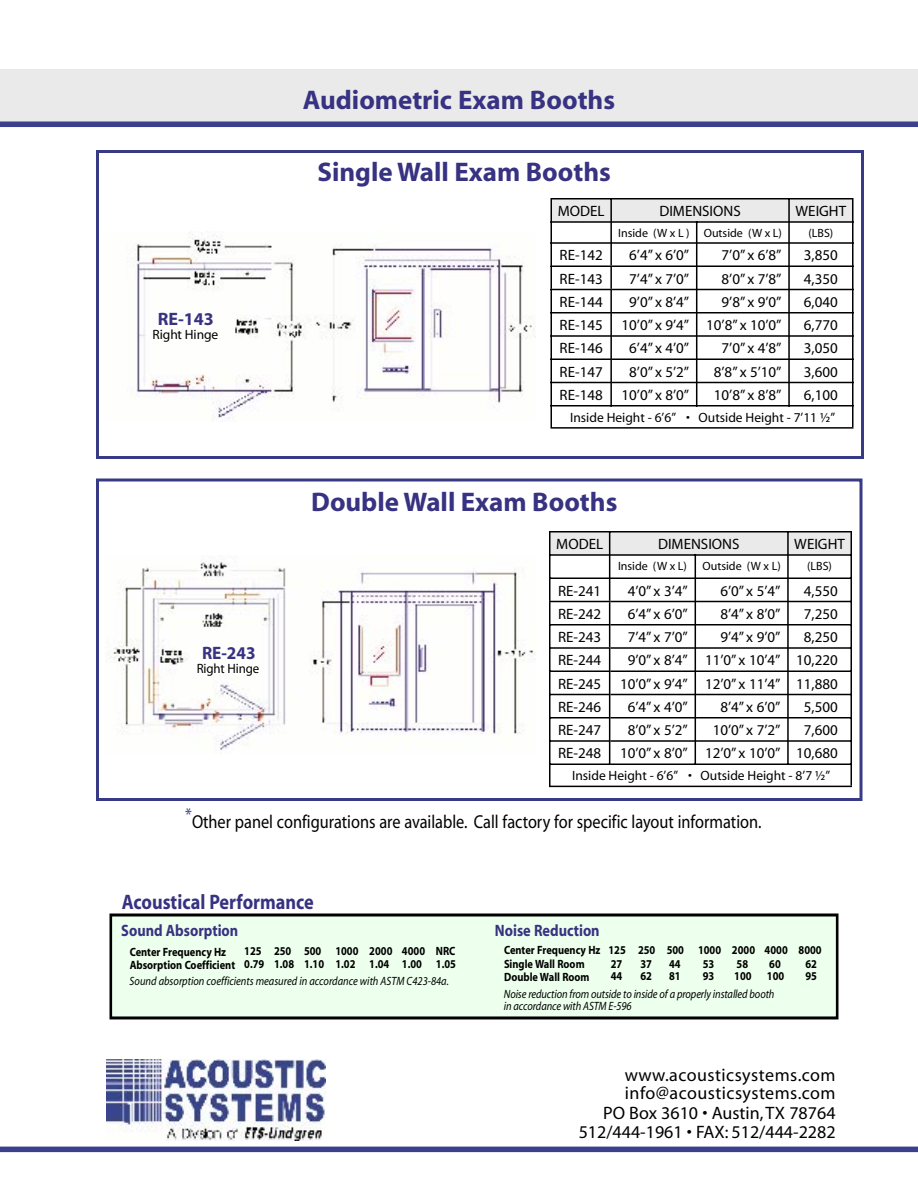
<style>
.page{position:relative;width:918px;height:1188px;background:#fff}
.page>*{position:absolute;margin:0;border:0;box-sizing:border-box;transform-origin:0 0}
.t1{font:700 27px "Myriad";color:#373281}
.t2{font:700 21px "Myriad";color:#373281;scale:.87 1}
.t3{font:18.75px "Myriad";color:#000;scale:.87 1}
.t4{font:18px "Myriad";color:#000}
.t5{font:18px "Myriad";letter-spacing:.02em;color:#000}
.t6{font:700 18px "Myriad";color:#373281}
.t7{font:700 18px "Myriad";color:#373281;scale:.96 1}
.t8{font:700 16.5px "Myriad";color:#373281;scale:.87 1}
.body_chart{font:15px "Myriad";color:#000}
.t9{font:13.5px "Myriad";color:#000}
.t10{font:13.5px "Myriad";color:#000;scale:.96 1}
.t11{font:700 12px "Myriad";color:#000;scale:.87 1}
.t12{font:italic 12px "Myriad";letter-spacing:-.01em;color:#000;scale:.87 1}
.t13{font:12px "Myriad";color:#000}
</style>
<div class="page">
<div style="left:0;top:69px;width:918px;height:54px;background:#eaeaea"></div>
<div style="left:0;top:1147px;width:918px;height:5px;background:#3a3f8e"></div>
<div style="left:0;top:122px;width:918px;height:5px;background:#3a3f8e"></div>
<img style="left:106px;top:1060px;width:220px;height:81px">
<div style="left:96px;top:479px;width:766px;height:322px;border:3px solid #383a86"></div>
<div style="left:96px;top:150px;width:768px;height:309px;border:3px solid #383a86"></div>
<img style="left:130px;top:231px;width:406px;height:189px">
<hr style="left:852px;top:406px;width:2px;height:21px;background:#000">
<svg style="left:550px;top:198px;width:304px;height:208px"></svg>
<hr style="left:550px;top:406px;width:2px;height:21px;background:#000">
<hr style="left:550px;top:427px;width:61px;height:2px;background:#000">
<hr style="left:611px;top:427px;width:86px;height:2px;background:#000">
<hr style="left:697px;top:427px;width:92px;height:2px;background:#000">
<hr style="left:789px;top:427px;width:65px;height:2px;background:#000">
<div style="left:111px;top:915px;width:726px;height:103px;background:#edffed"></div>
<div style="left:109px;top:914px;width:730px;height:105px;border:3px solid #000"></div>
<svg style="left:549px;top:531px;width:303px;height:255px"></svg>
<hr style="left:549px;top:786px;width:61px;height:1px;background:#000">
<hr style="left:610px;top:786px;width:85px;height:1px;background:#000">
<hr style="left:695px;top:786px;width:93px;height:1px;background:#000">
<hr style="left:788px;top:786px;width:64px;height:1px;background:#000">
<img style="left:105px;top:555px;width:430px;height:195px">
<p class="t1" style="left:303px;top:86px;width:314px">Audiometric Exam Booths</p>
<p class="t6" style="left:158px;top:310px;width:58px">RE-143</p>
<p class="t9" style="left:153px;top:328px;width:67px">Right Hinge</p>
<p class="t7" style="left:202px;top:644px;width:57px">RE-243</p>
<p class="t10" style="left:197px;top:662px;width:67px">Right Hinge</p>
<p class="t1" style="left:318px;top:158px;width:295px">Single Wall Exam Booths</p>
<p class="body_chart" style="left:558px;top:204px;width:48px">MODEL</p>
<p class="body_chart" style="left:659px;top:204px;width:83px">DIMENSIONS</p>
<p class="body_chart" style="left:796px;top:204px;width:52px">WEIGHT</p>
<p class="t13" style="left:618px;top:227px;width:73px">Inside (W x L )</p>
<p class="t13" style="left:704px;top:227px;width:80px">Outside (W x L)</p>
<p class="t13" style="left:808px;top:227px;width:26px">(LBS)</p>
<p class="body_chart" style="left:560px;top:248px;width:45px">RE-142</p>
<p class="body_chart" style="left:629px;top:248px;width:62px">6’4” x 6’0”</p>
<p class="body_chart" style="left:722px;top:248px;width:62px">7’0” x 6’8”</p>
<p class="body_chart" style="left:804px;top:248px;width:35px">3,850</p>
<p class="body_chart" style="left:560px;top:271px;width:45px">RE-143</p>
<p class="body_chart" style="left:629px;top:271px;width:62px">7’4” x 7’0”</p>
<p class="body_chart" style="left:722px;top:271px;width:62px">8’0” x 7’8”</p>
<p class="body_chart" style="left:804px;top:271px;width:35px">4,350</p>
<p class="body_chart" style="left:560px;top:294px;width:45px">RE-144</p>
<p class="body_chart" style="left:629px;top:294px;width:62px">9’0” x 8’4”</p>
<p class="body_chart" style="left:722px;top:294px;width:62px">9’8” x 9’0”</p>
<p class="body_chart" style="left:804px;top:294px;width:35px">6,040</p>
<p class="body_chart" style="left:560px;top:318px;width:45px">RE-145</p>
<p class="body_chart" style="left:622px;top:318px;width:69px">10’0” x 9’4”</p>
<p class="body_chart" style="left:706px;top:318px;width:77px">10’8” x 10’0”</p>
<p class="body_chart" style="left:804px;top:318px;width:35px">6,770</p>
<p class="body_chart" style="left:560px;top:341px;width:45px">RE-146</p>
<p class="body_chart" style="left:629px;top:341px;width:62px">6’4” x 4’0”</p>
<p class="body_chart" style="left:722px;top:341px;width:62px">7’0” x 4’8”</p>
<p class="body_chart" style="left:804px;top:341px;width:35px">3,050</p>
<p class="body_chart" style="left:560px;top:364px;width:45px">RE-147</p>
<p class="body_chart" style="left:629px;top:364px;width:62px">8’0” x 5’2”</p>
<p class="body_chart" style="left:714px;top:364px;width:69px">8’8” x 5’10”</p>
<p class="body_chart" style="left:804px;top:364px;width:35px">3,600</p>
<p class="body_chart" style="left:560px;top:387px;width:45px">RE-148</p>
<p class="body_chart" style="left:622px;top:387px;width:69px">10’0” x 8’0”</p>
<p class="body_chart" style="left:714px;top:387px;width:69px">10’8” x 8’8”</p>
<p class="body_chart" style="left:804px;top:387px;width:35px">6,100</p>
<p class="t9" style="left:570px;top:411px;width:266px">Inside Height - 6’6” • Outside Height - 7’11 1⁄2”</p>
<p class="t1" style="left:311px;top:488px;width:308px">Double Wall Exam Booths</p>
<p class="body_chart" style="left:556px;top:537px;width:48px">MODEL</p>
<p class="body_chart" style="left:658px;top:537px;width:83px">DIMENSIONS</p>
<p class="body_chart" style="left:794px;top:537px;width:52px">WEIGHT</p>
<p class="t13" style="left:618px;top:560px;width:70px">Inside (W x L)</p>
<p class="t13" style="left:703px;top:560px;width:80px">Outside (W x L)</p>
<p class="t13" style="left:807px;top:560px;width:26px">(LBS)</p>
<p class="body_chart" style="left:558px;top:583px;width:45px">RE-241</p>
<p class="body_chart" style="left:628px;top:583px;width:62px">4’0” x 3’4”</p>
<p class="body_chart" style="left:720px;top:583px;width:62px">6’0” x 5’4”</p>
<p class="body_chart" style="left:804px;top:583px;width:35px">4,550</p>
<p class="body_chart" style="left:558px;top:606px;width:45px">RE-242</p>
<p class="body_chart" style="left:628px;top:606px;width:62px">6’4” x 6’0”</p>
<p class="body_chart" style="left:720px;top:606px;width:62px">8’4” x 8’0”</p>
<p class="body_chart" style="left:804px;top:606px;width:35px">7,250</p>
<p class="body_chart" style="left:558px;top:630px;width:45px">RE-243</p>
<p class="body_chart" style="left:628px;top:630px;width:62px">7’4” x 7’0”</p>
<p class="body_chart" style="left:720px;top:630px;width:62px">9’4” x 9’0”</p>
<p class="body_chart" style="left:804px;top:630px;width:35px">8,250</p>
<p class="body_chart" style="left:558px;top:653px;width:45px">RE-244</p>
<p class="body_chart" style="left:628px;top:653px;width:62px">9’0” x 8’4”</p>
<p class="body_chart" style="left:705px;top:653px;width:77px">11’0” x 10’4”</p>
<p class="body_chart" style="left:796px;top:653px;width:43px">10,220</p>
<p class="body_chart" style="left:558px;top:676px;width:45px">RE-245</p>
<p class="body_chart" style="left:620px;top:676px;width:69px">10’0” x 9’4”</p>
<p class="body_chart" style="left:705px;top:676px;width:77px">12’0” x 11’4”</p>
<p class="body_chart" style="left:796px;top:676px;width:43px">11,880</p>
<p class="body_chart" style="left:558px;top:699px;width:45px">RE-246</p>
<p class="body_chart" style="left:628px;top:699px;width:62px">6’4” x 4’0”</p>
<p class="body_chart" style="left:720px;top:699px;width:62px">8’4” x 6’0”</p>
<p class="body_chart" style="left:804px;top:699px;width:35px">5,500</p>
<p class="body_chart" style="left:558px;top:723px;width:45px">RE-247</p>
<p class="body_chart" style="left:628px;top:723px;width:62px">8’0” x 5’2”</p>
<p class="body_chart" style="left:713px;top:723px;width:69px">10’0” x 7’2”</p>
<p class="body_chart" style="left:804px;top:723px;width:35px">7,600</p>
<p class="body_chart" style="left:558px;top:746px;width:45px">RE-248</p>
<p class="body_chart" style="left:620px;top:746px;width:69px">10’0” x 8’0”</p>
<p class="body_chart" style="left:705px;top:746px;width:77px">12’0” x 10’0”</p>
<p class="body_chart" style="left:796px;top:746px;width:43px">10,680</p>
<p class="t9" style="left:572px;top:769px;width:259px">Inside Height - 6’6” • Outside Height - 8’7 1⁄2”</p>
<p class="t3" style="left:185px;top:812px;width:664px"><sup>*</sup>Other panel configurations are available. Call factory for specific layout information.</p>
<p class="t2" style="left:122px;top:891px;width:222px">Acoustical Performance</p>
<p class="t8" style="left:121px;top:922px;width:136px">Sound Absorption</p>
<p class="t8" style="left:495px;top:922px;width:122px">Noise Reduction</p>
<p class="t11" style="left:130px;top:946px;width:112px">Center Frequency Hz</p>
<p class="t11" style="left:130px;top:959px;width:123px">Absorption Coefficient</p>
<p class="t11" style="left:609px;top:944px;width:247px">125 250 500 1000 2000 4000 8000</p>
<p class="t11" style="left:611px;top:957px;width:15px">27</p>
<p class="t11" style="left:640px;top:957px;width:15px">37</p>
<p class="t11" style="left:669px;top:957px;width:15px">44</p>
<p class="t11" style="left:703px;top:957px;width:15px">53</p>
<p class="t11" style="left:737px;top:957px;width:15px">58</p>
<p class="t11" style="left:769px;top:957px;width:15px">60</p>
<p class="t11" style="left:806px;top:957px;width:15px">62</p>
<p class="t11" style="left:611px;top:969px;width:15px">44</p>
<p class="t11" style="left:640px;top:969px;width:15px">62</p>
<p class="t11" style="left:669px;top:969px;width:15px">81</p>
<p class="t11" style="left:703px;top:969px;width:15px">93</p>
<p class="t11" style="left:734px;top:969px;width:21px">100</p>
<p class="t11" style="left:767px;top:969px;width:21px">100</p>
<p class="t11" style="left:806px;top:969px;width:15px">95</p>
<p class="t11" style="left:504px;top:944px;width:112px">Center Frequency Hz</p>
<p class="t11" style="left:504px;top:958px;width:94px">Single Wall Room</p>
<p class="t11" style="left:504px;top:971px;width:100px">Double Wall Room</p>
<p class="t11" style="left:244px;top:945px;width:244px">125 250 500 1000 2000 4000 NRC</p>
<p class="t11" style="left:244px;top:958px;width:245px">0.79 1.08 1.10 1.02 1.04 1.00 1.05</p>
<p class="t12" style="left:130px;top:975px;width:369px">Sound absorption coefficients measured in accordance with ASTM C423-84a.</p>
<p class="t12" style="left:504px;top:988px;width:312px">Noise reduction from outside to inside of a properly installed booth</p>
<p class="t12" style="left:504px;top:1000px;width:148px">in accordance with ASTM E-596</p>
<p class="t5" style="left:625px;top:1066px;width:212px">www.acousticsystems.com</p>
<p class="t5" style="left:625px;top:1084px;width:212px">info@acousticsystems.com</p>
<p class="t4" style="left:603px;top:1104px;width:234px">PO Box 3610 • Austin, TX 78764</p>
<p class="t4" style="left:579px;top:1123px;width:258px">512/444-1961 • FAX: 512/444-2282</p>
</div>
